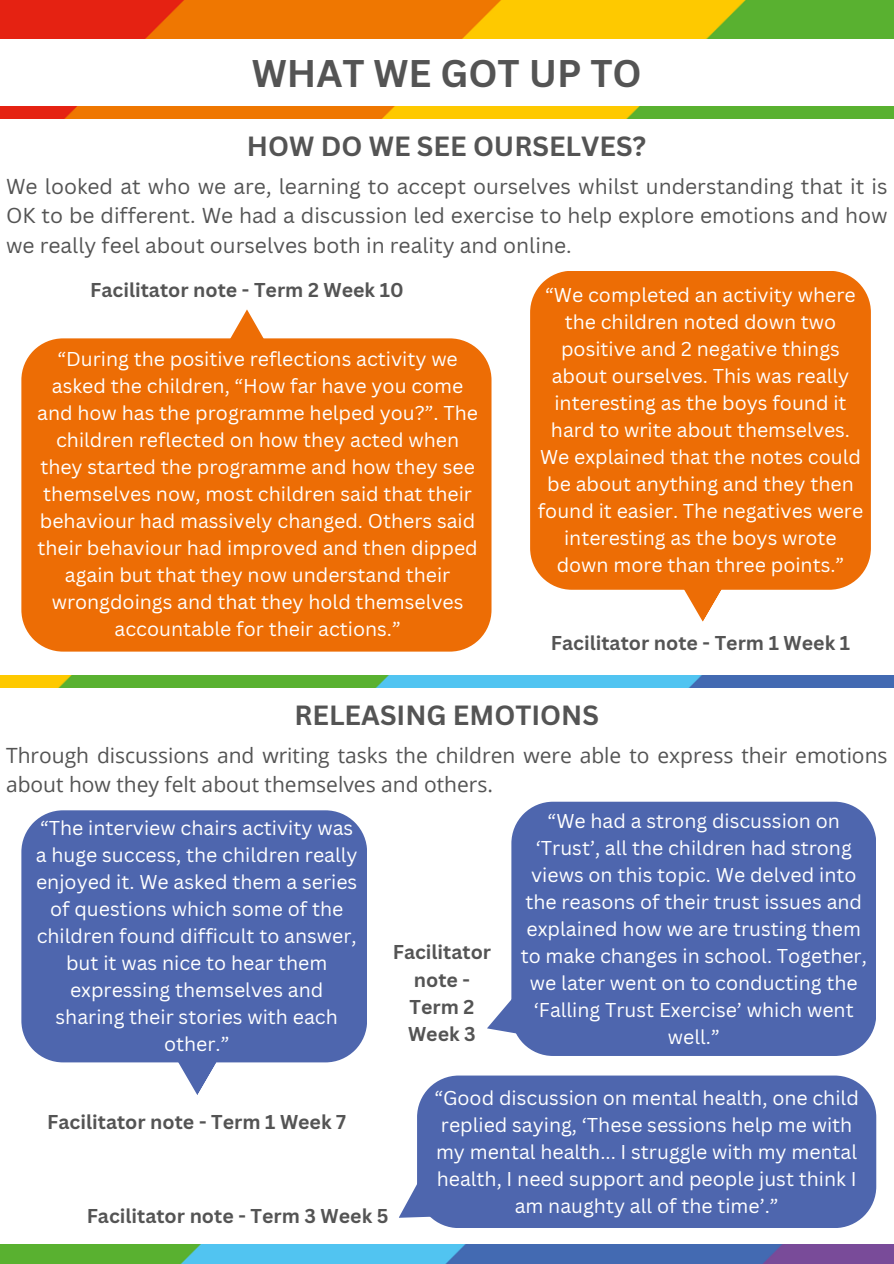
<style>
.page{position:relative;width:894px;height:1264px;background:#fff}
.page>*{position:absolute;margin:0;border:0;box-sizing:border-box;transform-origin:0 0}
.t1{font:700 37.5px "Canva Sans";color:#545454}
.t2{font:700 27px "Canva Sans";color:#545454}
.t3{font:21px/29.2px "Canva Sans";color:#545454;text-align:justify}
.t4{font:21px/29.2px "Open Sans";color:#545454}
.t5{font:19.5px/27px "Canva Sans";color:#fff;text-align:center}
.t6{font:700 19.5px/27px "Canva Sans";color:#545454;text-align:center}
</style>
<div class="page">
<img style="left:0;top:0;width:893px;height:38px">
<img style="left:0;top:1244px;width:247px;height:19px">
<img style="left:247px;top:1244px;width:646px;height:19px">
<img style="left:0;top:106px;width:893px;height:13px">
<img style="left:0;top:675px;width:482px;height:12px">
<img style="left:482px;top:675px;width:411px;height:12px">
<div style="left:530px;top:271px;width:340px;height:318px;background:#ed6d05"></div>
<svg style="left:677px;top:579px;width:50px;height:43px"></svg>
<svg style="left:230px;top:309px;width:34px;height:29px"></svg>
<div style="left:21px;top:338px;width:470px;height:313px;background:#ed6d05"></div>
<div style="left:21px;top:810px;width:346px;height:252px;background:#4e66ae"></div>
<svg style="left:172px;top:1052px;width:50px;height:43px"></svg>
<svg style="left:487px;top:1000px;width:24px;height:33px"></svg>
<div style="left:511px;top:801px;width:364px;height:254px;background:#4e66ae"></div>
<div style="left:417px;top:1075px;width:458px;height:152px;background:#4e66ae"></div>
<svg style="left:399px;top:1174px;width:49px;height:43px"></svg>
<p class="t1" style="left:252px;top:46px;width:391px">WHAT WE GOT UP TO</p>
<h2 class="t2" style="left:247px;top:127px;width:400px">HOW DO WE SEE OURSELVES?</h2>
<p class="t3" style="left:6px;top:171px;width:882px">We looked at who we are, learning to accept ourselves whilst understanding that it is OK to be different. We had a discussion led exercise to help explore emotions and how we really feel about ourselves both in reality and online.</p>
<p class="t6" style="left:90px;top:276px;width:315px">Facilitator note - Term 2 Week 10</p>
<h3 class="t5" style="left:37px;top:345px;width:442px">“During the positive reflections activity we asked the children, “How far have you come and how has the programme helped you?”. The children reflected on how they acted when they started the programme and how they see themselves now, most children said that their behaviour had massively changed. Others said their behaviour had improved and then dipped again but that they now understand their wrongdoings and that they hold themselves accountable for their actions.”</h3>
<p class="t5" style="left:537px;top:281px;width:327px">“We completed an activity where the children noted down two positive and 2 negative things about ourselves. This was really interesting as the boys found it hard to write about themselves.<br>We explained that the notes could be about anything and they then found it easier. The negatives were interesting as the boys wrote down more than three points.”</p>
<p class="t6" style="left:550px;top:629px;width:300px">Facilitator note - Term 1 Week 1</p>
<h3 class="t2" style="left:294px;top:696px;width:306px">RELEASING EMOTIONS</h3>
<p class="t4" style="left:6px;top:740px;width:882px">Through discussions and writing tasks the children were able to express their emotions about how they felt about themselves and others.</p>
<p class="t5" style="left:36px;top:814px;width:323px">“The interview chairs activity was a huge success, the children really enjoyed it. We asked them a series of questions which some of the children found difficult to answer, but it was nice to hear them expressing themselves and sharing their stories with each other.”</p>
<h2 class="t5" style="left:520px;top:806px;width:347px">“We had a strong discussion on ‘Trust’, all the children had strong views on this topic. We delved into the reasons of their trust issues and explained how we are trusting them to make changes in school. Together, we later went on to conducting the ‘Falling Trust Exercise’ which went well.”</h2>
<p class="t6" style="left:392px;top:938px;width:100px">Facilitator note -<br>Term 2<br>Week 3</p>
<p class="t6" style="left:47px;top:1108px;width:300px">Facilitator note - Term 1 Week 7</p>
<h3 class="t6" style="left:87px;top:1202px;width:303px">Facilitator note - Term 3 Week 5</h3>
<p class="t5" style="left:434px;top:1083px;width:426px">“Good discussion on mental health, one child replied saying, ‘These sessions help me with my mental health... I struggle with my mental health, I need support and people just think I am naughty all of the time’.”</p>
</div>
